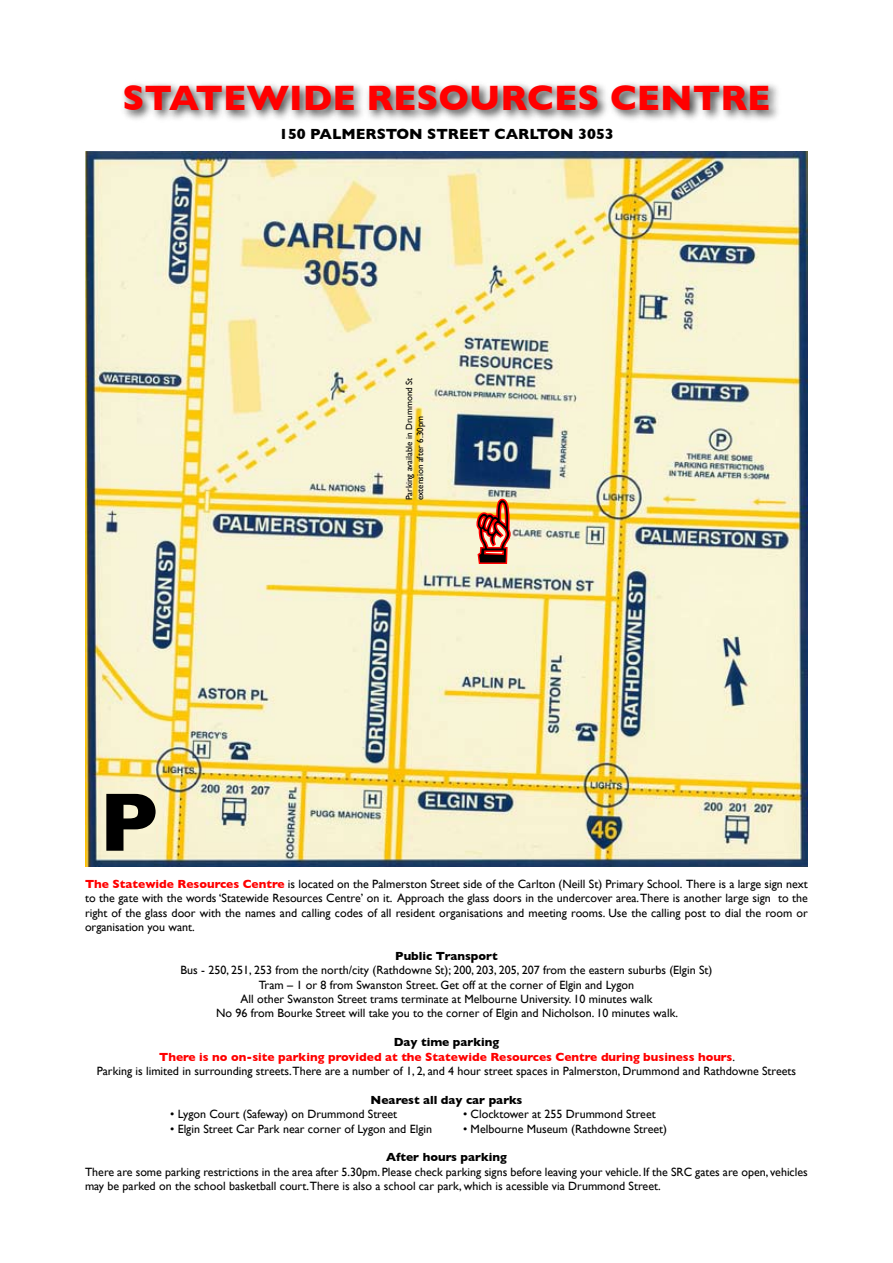
<style>
.page{position:relative;width:893px;height:1263px;background:#fff}
.page>*{position:absolute;margin:0;border:0;box-sizing:border-box;transform-origin:0 0}
.t1{font:700 84px "Gill Sans";color:#000}
.t2{font:700 36px "Gill Sans";color:#f00}
.t3{font:700 15px "Gill Sans";color:#000}
.t4{font:12px/14.4px "Gill Sans";color:#000;text-align:center}
.t5{font:700 12px "Gill Sans";color:#000}
.t6{font:9px/10.8px "Gill Sans";color:#000}
.s1{font-weight:700;color:#f00}
.s2{font-weight:700}
</style>
<div class="page">
<div style="left:120px;top:79px;width:662px;height:45px;background:#000;opacity:.75"></div>
<img style="left:85px;top:151px;width:723px;height:716px">
<svg style="left:474px;top:497px;width:39px;height:68px;background:#fb7b5a"></svg>
<h2 class="t2" style="left:122px;top:77px;width:650px">STATEWIDE RESOURCES CENTRE</h2>
<p class="t3" style="left:279px;top:125px;width:336px">150 PALMERSTON STREET CARLTON 3053</p>
<h1 class="t1" style="left:99px;top:773px;width:60px">P</h1>
<p class="t6" style="left:404px;top:500px;width:124px;rotate:-90deg">Parking available in Drummond St extension after 6.30pm</p>
<p class="t4" style="left:85px;top:876px;width:724px;text-align:justify"><span class="s1">The Statewide Resources Centre</span> is located on the Palmerston Street side of the Carlton (Neill St) Primary School. There is a large sign next to the gate with the words ‘Statewide Resources Centre’ on it. Approach the glass doors in the undercover area. There is another large sign to the right of the glass door with the names and calling codes of all resident organisations and meeting rooms. Use the calling post to dial the room or organisation you want.</p>
<p class="t5" style="left:395px;top:949px;width:104px">Public Transport</p>
<p class="t4" style="left:181px;top:963px;width:533px">Bus - 250, 251, 253 from the north/city (Rathdowne St); 200, 203, 205, 207 from the eastern suburbs (Elgin St)<br>Tram – 1 or 8 from Swanston Street. Get off at the corner of Elgin and Lygon<br>All other Swanston Street trams terminate at Melbourne University. 10 minutes walk<br>No 96 from Bourke Street will take you to the corner of Elgin and Nicholson. 10 minutes walk.</p>
<p class="t4" style="left:97px;top:1035px;width:701px"><span class="s2">Day time parking<br></span><span class="s1">There is no on-site parking provided at the Statewide Resources Centre during business hours</span>.<br>Parking is limited in surrounding streets.There are a number of 1, 2, and 4 hour street spaces in Palmerston, Drummond and Rathdowne Streets</p>
<p class="t5" style="left:371px;top:1093px;width:153px">Nearest all day car parks</p>
<p class="t4" style="left:170px;top:1107px;width:229px">• Lygon Court (Safeway) on Drummond Street</p>
<p class="t4" style="left:463px;top:1107px;width:194px">• Clocktower at 255 Drummond Street</p>
<p class="t4" style="left:170px;top:1121px;width:263px">• Elgin Street Car Park near corner of Lygon and Elgin</p>
<p class="t4" style="left:463px;top:1121px;width:206px">• Melbourne Museum (Rathdowne Street)</p>
<p class="t5" style="left:386px;top:1150px;width:122px">After hours parking</p>
<p class="t4" style="left:85px;top:1164px;width:724px;text-align:left">There are some parking restrictions in the area after 5.30pm. Please check parking signs before leaving your vehicle. If the SRC gates are open, vehicles may be parked on the school basketball court.There is also a school car park, which is acessible via Drummond Street.</p>
</div>
